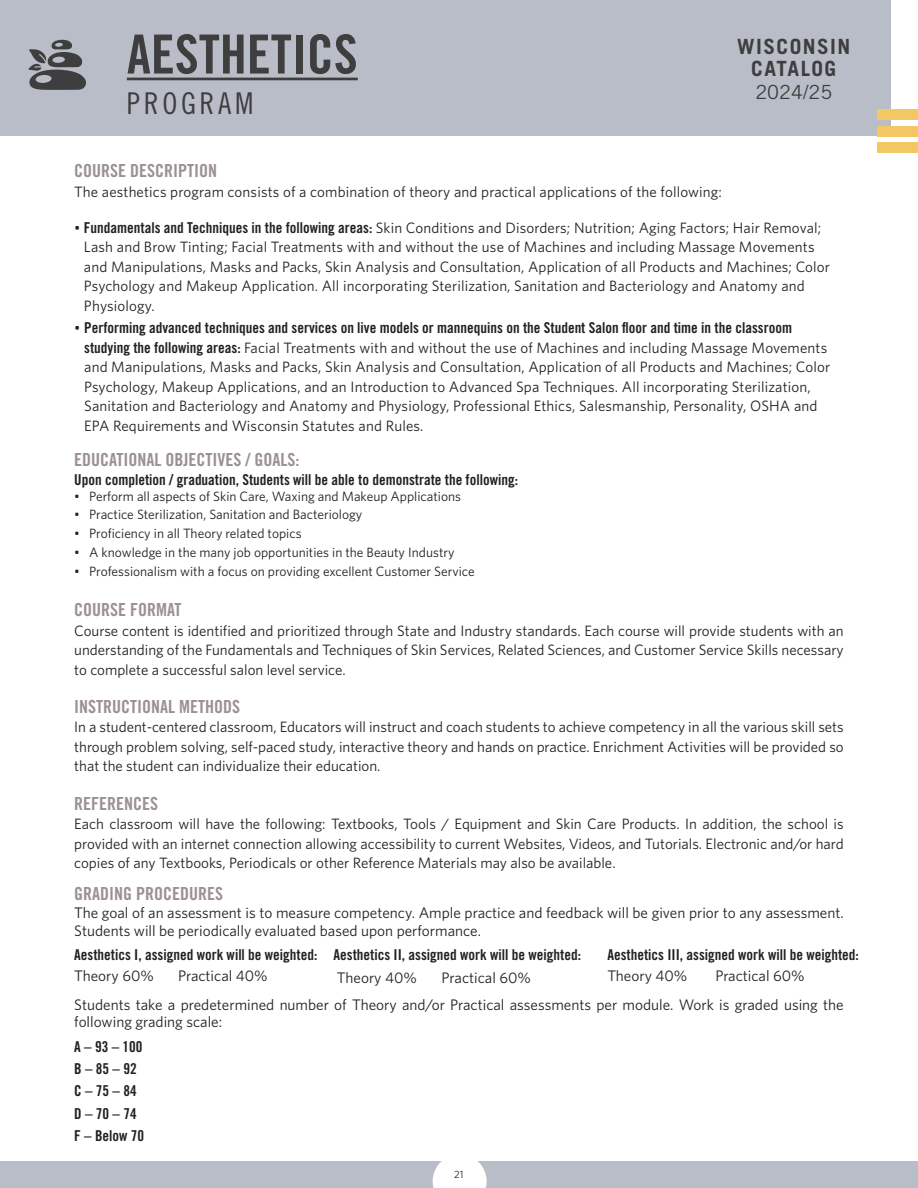
<style>
.page{position:relative;width:918px;height:1188px;background:#fff}
.page>*{position:absolute;margin:0;border:0;box-sizing:border-box;transform-origin:0 0}
.page_headline{font:54px "Trade Gothic LT Std Bd Cn 20";color:#3e3e3f}
.page_headline-2{font:30px "Trade Gothic LT Std Cn 18";letter-spacing:.12em;color:#3e3e3f}
.t1{font:700 21px/22.5px "Trade Gothic LT Std";letter-spacing:.07em;color:#3e3e3f;text-align:center}
.t2{font:19.5px "Trade Gothic LT Std";color:#3e3e3f}
.subheads{font:18px "Trade Gothic LT Std Bd Cn 20";color:#9c9096}
.body_copy{font:18px "Trade Gothic LT Std Bd Cn 20";color:#9c9096}
.body_copy-2{font:15.3px/18px "Whitney";color:#231f20}
.subheads-2{font:15.3px "Whitney";color:#231f20}
.subheads-3{font:15px/19.5px "Whitney";letter-spacing:.01em;color:#231f20}
.body_copy-3{font:15px/19.5px "Whitney";color:#231f20;text-align:justify}
.subheads-4{font:15px "Trade Gothic LT Std Bd Cn 20";color:#231f20}
.body_copy-4{font:13.5px "Whitney";color:#231f20}
.t3{font:10.5px "Whitney";color:#231f20}
.s1{font-family:"Trade Gothic LT Std Bd Cn 20"}
</style>
<div class="page">
<div style="left:0;top:1161px;width:918px;height:27px;background:#b9bdc7"></div>
<svg style="left:433px;top:1161px;width:54px;height:27px"></svg>
<div style="left:0;top:0;width:891px;height:136px;background:#b9bdc7"></div>
<div style="left:878px;top:126px;width:40px;height:10px;background:#f3c764"></div>
<div style="left:878px;top:109px;width:40px;height:11px;background:#f3c764"></div>
<div style="left:878px;top:143px;width:40px;height:10px;background:#f3c764"></div>
<svg style="left:28px;top:40px;width:58px;height:50px"></svg>
<hr style="left:127px;top:78px;width:231px;height:2px;background:#3e3e3f">
<p class="page_headline" style="left:127px;top:21px;width:232px">AESTHETICS</p>
<p class="page_headline-2" style="left:127px;top:85px;width:128px">PROGRAM</p>
<h3 class="t1" style="left:737px;top:35px;width:115px">WISCONSIN<br>CATALOG</h3>
<h3 class="t2" style="left:755px;top:80px;width:78px">2024/25</h3>
<p class="subheads" style="left:74px;top:160px;width:144px">COURSE DESCRIPTION</p>
<p class="subheads-3" style="left:74px;top:181px;width:649px">The aesthetics program consists of a combination of theory and practical applications of the following:</p>
<p class="subheads-3" style="left:84px;top:217px;width:748px;text-indent:-10px">• <span class="s1">Fundamentals and Techniques in the following areas:</span> Skin Conditions and Disorders; Nutrition; Aging Factors; Hair Removal; Lash and Brow Tinting; Facial Treatments with and without the use of Machines and including Massage Movements and Manipulations, Masks and Packs, Skin Analysis and Consultation, Application of all Products and Machines; Color Psychology and Makeup Application. All incorporating Sterilization, Sanitation and Bacteriology and Anatomy and Physiology.</p>
<p class="subheads-3" style="left:84px;top:318px;width:748px;text-indent:-10px">• <span class="s1">Performing advanced techniques and services on live models or mannequins on the Student Salon floor and time in the classroom studying the following areas:</span> Facial Treatments with and without the use of Machines and including Massage Movements and Manipulations, Masks and Packs, Skin Analysis and Consultation, Application of all Products and Machines; Color Psychology, Makeup Applications, and an Introduction to Advanced Spa Techniques. All incorporating Sterilization, Sanitation and Bacteriology and Anatomy and Physiology, Professional Ethics, Salesmanship, Personality, OSHA and EPA Requirements and Wisconsin Statutes and Rules.</p>
<p class="subheads" style="left:74px;top:449px;width:227px">EDUCATIONAL OBJECTIVES / GOALS:</p>
<p class="subheads-4" style="left:74px;top:471px;width:445px">Upon completion / graduation, Students will be able to demonstrate the following:</p>
<p class="body_copy-4" style="left:74px;top:487px;width:388px">• Perform all aspects of Skin Care, Waxing and Makeup Applications</p>
<p class="body_copy-4" style="left:74px;top:506px;width:290px">• Practice Sterilization, Sanitation and Bacteriology</p>
<p class="body_copy-4" style="left:74px;top:524px;width:229px">• Proficiency in all Theory related topics</p>
<p class="body_copy-4" style="left:74px;top:543px;width:382px">• A knowledge in the many job opportunities in the Beauty Industry</p>
<p class="body_copy-4" style="left:74px;top:562px;width:402px">• Professionalism with a focus on providing excellent Customer Service</p>
<p class="body_copy" style="left:74px;top:599px;width:109px">COURSE FORMAT</p>
<p class="body_copy-3" style="left:74px;top:620px;width:771px">Course content is identified and prioritized through State and Industry standards. Each course will provide students with an understanding of the Fundamentals and Techniques of Skin Services, Related Sciences, and Customer Service Skills necessary to complete a successful salon level service.</p>
<p class="body_copy" style="left:74px;top:696px;width:167px">INSTRUCTIONAL METHODS</p>
<p class="body_copy-3" style="left:74px;top:717px;width:771px">In a student-centered classroom, Educators will instruct and coach students to achieve competency in all the various skill sets through problem solving, self-paced study, interactive theory and hands on practice. Enrichment Activities will be provided so that the student can individualize their education.</p>
<p class="subheads" style="left:74px;top:792px;width:85px">REFERENCES</p>
<p class="subheads-3" style="left:74px;top:814px;width:771px;text-align:justify">Each classroom will have the following: Textbooks, Tools / Equipment and Skin Care Products. In addition, the school is provided with an internet connection allowing accessibility to current Websites, Videos, and Tutorials. Electronic and/or hard copies of any Textbooks, Periodicals or other Reference Materials may also be available.</p>
<p class="body_copy" style="left:74px;top:882px;width:150px">GRADING PROCEDURES</p>
<p class="body_copy-2" style="left:74px;top:903px;width:771px">The goal of an assessment is to measure competency. Ample practice and feedback will be given prior to any assessment.<br>Students will be periodically evaluated based upon performance.</p>
<p class="subheads-4" style="left:74px;top:946px;width:245px">Aesthetics I, assigned work will be weighted:</p>
<p class="body_copy-2" style="left:74px;top:966px;width:81px">Theory 60%</p>
<p class="body_copy-2" style="left:178px;top:966px;width:91px">Practical 40%</p>
<p class="body_copy-2" style="left:74px;top:996px;width:771px;line-height:16.5px">Students take a predetermined number of Theory and/or Practical assessments per module. Work is graded using the following grading scale:</p>
<p class="subheads-4" style="left:74px;top:1037px;width:70px">A – 93 – 100</p>
<p class="subheads-4" style="left:74px;top:1060px;width:64px">B – 85 – 92</p>
<p class="subheads-4" style="left:74px;top:1082px;width:64px">C – 75 – 84</p>
<p class="subheads-4" style="left:74px;top:1104px;width:64px">D – 70 – 74</p>
<p class="subheads-4" style="left:74px;top:1127px;width:71px">F – Below 70</p>
<p class="subheads-4" style="left:334px;top:946px;width:249px">Aesthetics II, assigned work will be weighted:</p>
<p class="subheads-2" style="left:337px;top:967px;width:82px">Theory 40%</p>
<p class="subheads-2" style="left:442px;top:967px;width:91px">Practical 60%</p>
<p class="subheads-4" style="left:607px;top:946px;width:253px">Aesthetics III, assigned work will be weighted:</p>
<p class="subheads-2" style="left:607px;top:966px;width:82px">Theory 40%</p>
<p class="subheads-2" style="left:715px;top:966px;width:91px">Practical 60%</p>
<p class="t3" style="left:454px;top:1167px;width:11px">21</p>
</div>
